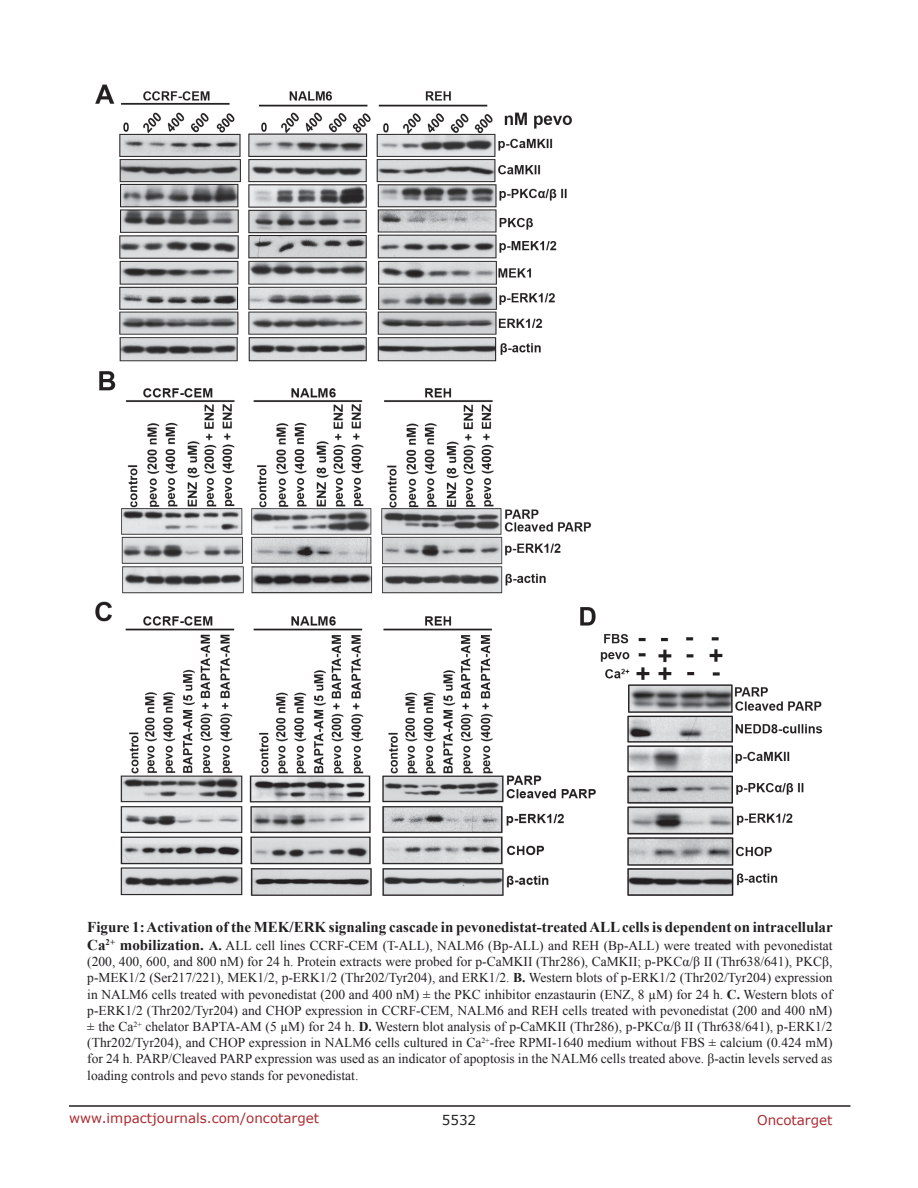
<style>
.page{position:relative;width:918px;height:1188px;background:#fff}
.page>*{position:absolute;margin:0;border:0;box-sizing:border-box;transform-origin:0 0}
.FigureText{font:700 15px "Times New Roman";color:#221f22}
.FigureText-2{font:13.5px/16.2px "Times New Roman";color:#221f22;text-align:justify}
.t1{font:13.5px "Verdana";color:#ac2b31}
.t2{font:13.5px "Verdana";color:#221f22}
.s1{font-weight:700;font-size:15px}
.s2{font-weight:700}
</style>
<div class="page">
<hr style="left:69px;top:1105px;width:781px;height:2px;background:#231f20">
<img style="left:95px;top:84px;width:728px;height:812px">
<p class="FigureText" style="left:87px;top:917px;width:747px">Figure 1: Activation of the MEK/ERK signaling cascade in pevonedistat-treated ALL cells is dependent on intracellular</p>
<p class="FigureText-2" style="left:87px;top:937px;width:747px"><span class="s1">Ca</span><sup>2+</sup> <span class="s1">mobilization.</span> <span class="s2">A.</span> ALL cell lines CCRF-CEM (T-ALL), NALM6 (Bp-ALL) and REH (Bp-ALL) were treated with pevonedistat (200, 400, 600, and 800 nM) for 24 h. Protein extracts were probed for p-CaMKII (Thr286), CaMKII; p-PKCα/β II (Thr638/641), PKCβ, p-MEK1/2 (Ser217/221), MEK1/2, p-ERK1/2 (Thr202/Tyr204), and ERK1/2. <span class="s2">B.</span> Western blots of p-ERK1/2 (Thr202/Tyr204) expression in NALM6 cells treated with pevonedistat (200 and 400 nM) ± the PKC inhibitor enzastaurin (ENZ, 8 µM) for 24 h. <span class="s2">C.</span> Western blots of p-ERK1/2 (Thr202/Tyr204) and CHOP expression in CCRF-CEM, NALM6 and REH cells treated with pevonedistat (200 and 400 nM) ± the Ca<sup>2+</sup> chelator BAPTA-AM (5 µM) for 24 h. <span class="s2">D.</span> Western blot analysis of p-CaMKII (Thr286), p-PKCα/β II (Thr638/641), p-ERK1/2 (Thr202/Tyr204), and CHOP expression in NALM6 cells cultured in Ca<sup>2+</sup>-free RPMI-1640 medium without FBS ± calcium (0.424 mM) for 24 h. PARP/Cleaved PARP expression was used as an indicator of apoptosis in the NALM6 cells treated above. β-actin levels served as loading controls and pevo stands for pevonedistat.</p>
<p class="t1" style="left:69px;top:1109px;width:252px">www.impactjournals.com/oncotarget</p>
<p class="t2" style="left:442px;top:1111px;width:36px">5532</p>
<p class="t1" style="left:757px;top:1111px;width:77px">Oncotarget</p>
</div>
